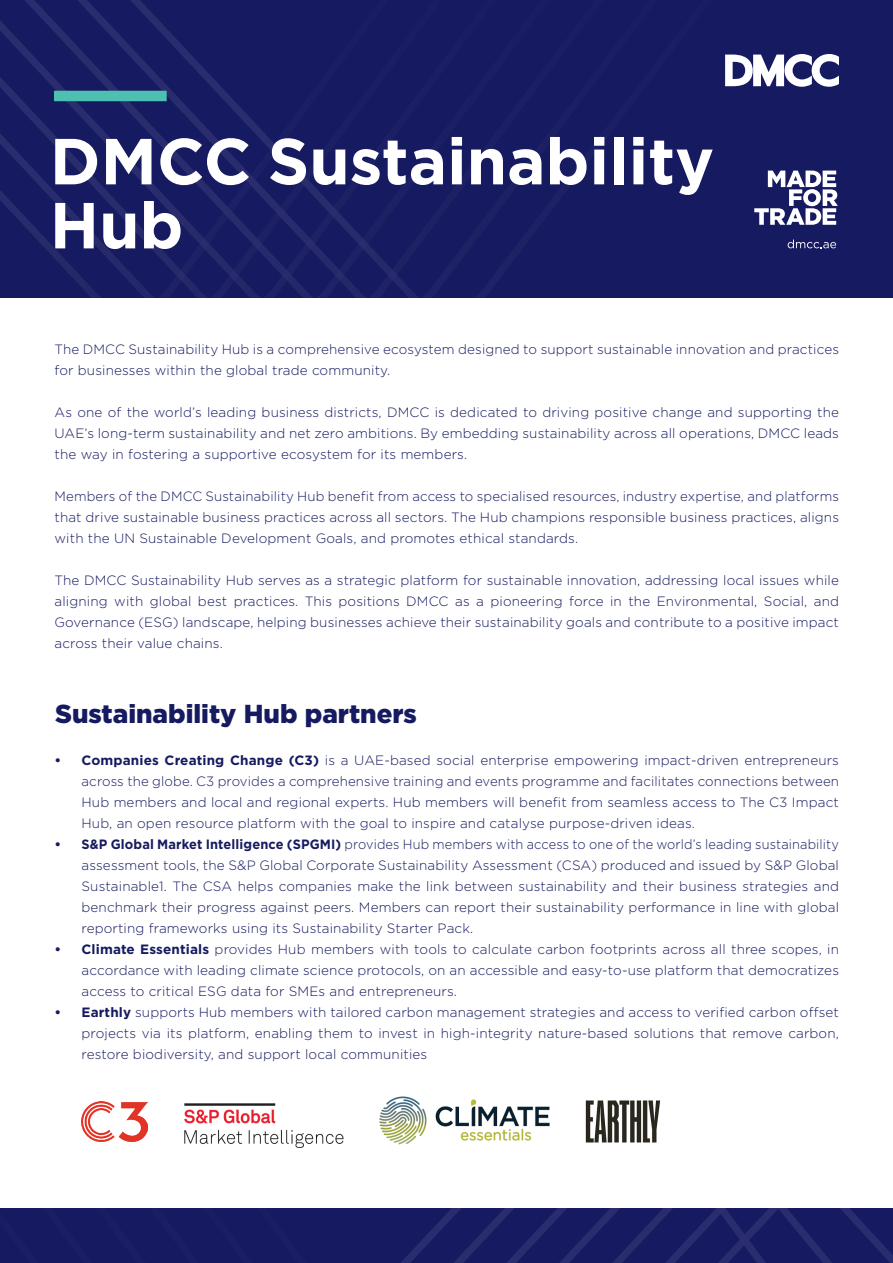
<style>
.page{position:relative;width:893px;height:1263px;background:#fff}
.page>*{position:absolute;margin:0;border:0;box-sizing:border-box;transform-origin:0 0}
.t1{font:700 64.95px/64.1px "Gotham HTF";color:#fff}
.t2{font:900 25.95px "Gotham HTF";color:#161a60}
.t3{font:300 13.5px/21px "Gotham HTF";letter-spacing:.01em;color:#161a60;text-align:justify}
.t4{font:300 13.5px/21px "Gotham HTF";letter-spacing:.01em;color:#161a60;text-align:justify;scale:.95 1}
.s1{font-weight:700}
</style>
<div class="page">
<div style="left:0;top:0;width:893px;height:298px;background:#161a60"></div>
<div style="left:54px;top:91px;width:113px;height:10px;background:#4cc0b1"></div>
<svg style="left:754px;top:171px;width:84px;height:54px"></svg>
<svg style="left:788px;top:239px;width:48px;height:9px"></svg>
<svg style="left:725px;top:54px;width:114px;height:33px"></svg>
<svg style="left:0;top:1209px;width:893px;height:54px;background:#181c61"></svg>
<img style="left:81px;top:1102px;width:67px;height:40px">
<img style="left:185px;top:1103px;width:159px;height:44px">
<img style="left:585px;top:1100px;width:76px;height:43px">
<img style="left:379px;top:1096px;width:171px;height:49px">
<p class="t1" style="left:50px;top:128px;width:666px">DMCC Sustainability<br>Hub</p>
<p class="t3" style="left:55px;top:339px;width:786px">The DMCC Sustainability Hub is a comprehensive ecosystem designed to support sustainable innovation and practices for businesses within the global trade community.</p>
<p class="t3" style="left:55px;top:402px;width:786px">As one of the world’s leading business districts, DMCC is dedicated to driving positive change and supporting the UAE’s long-term sustainability and net zero ambitions. By embedding sustainability across all operations, DMCC leads the way in fostering a supportive ecosystem for its members.</p>
<p class="t3" style="left:55px;top:486px;width:786px">Members of the DMCC Sustainability Hub benefit from access to specialised resources, industry expertise, and platforms that drive sustainable business practices across all sectors. The Hub champions responsible business practices, aligns with the UN Sustainable Development Goals, and promotes ethical standards.</p>
<p class="t3" style="left:55px;top:570px;width:786px">The DMCC Sustainability Hub serves as a strategic platform for sustainable innovation, addressing local issues while aligning with global best practices. This positions DMCC as a pioneering force in the Environmental, Social, and Governance (ESG) landscape, helping businesses achieve their sustainability goals and contribute to a positive impact across their value chains.</p>
<p class="t2" style="left:55px;top:699px;width:363px">Sustainability Hub partners</p>
<p class="t3" style="left:82px;top:749px;width:759px;text-indent:-27px"><span class="s1">• Companies Creating Change (C3)</span> is a UAE-based social enterprise empowering impact-driven entrepreneurs across the globe. C3 provides a comprehensive training and events programme and facilitates connections between Hub members and local and regional experts. Hub members will benefit from seamless access to The C3 Impact Hub, an open resource platform with the goal to inspire and catalyse purpose-driven ideas.</p>
<p class="t4" style="left:82px;top:833px;width:799px;text-indent:-27px"><span class="s1">• S&amp;P Global Market Intelligence (SPGMI)</span> provides Hub members with access to one of the world’s leading sustainability assessment tools, the S&amp;P Global Corporate Sustainability Assessment (CSA) produced and issued by S&amp;P Global Sustainable1. The CSA helps companies make the link between sustainability and their business strategies and benchmark their progress against peers. Members can report their sustainability performance in line with global reporting frameworks using its Sustainability Starter Pack.</p>
<p class="t3" style="left:82px;top:938px;width:759px;text-indent:-27px"><span class="s1">• Climate Essentials</span> provides Hub members with tools to calculate carbon footprints across all three scopes, in accordance with leading climate science protocols, on an accessible and easy-to-use platform that democratizes access to critical ESG data for SMEs and entrepreneurs.</p>
<p class="t3" style="left:82px;top:1001px;width:759px;text-indent:-27px"><span class="s1">• Earthly</span> supports Hub members with tailored carbon management strategies and access to verified carbon offset projects via its platform, enabling them to invest in high-integrity nature-based solutions that remove carbon, restore biodiversity, and support local communities</p>
</div>
